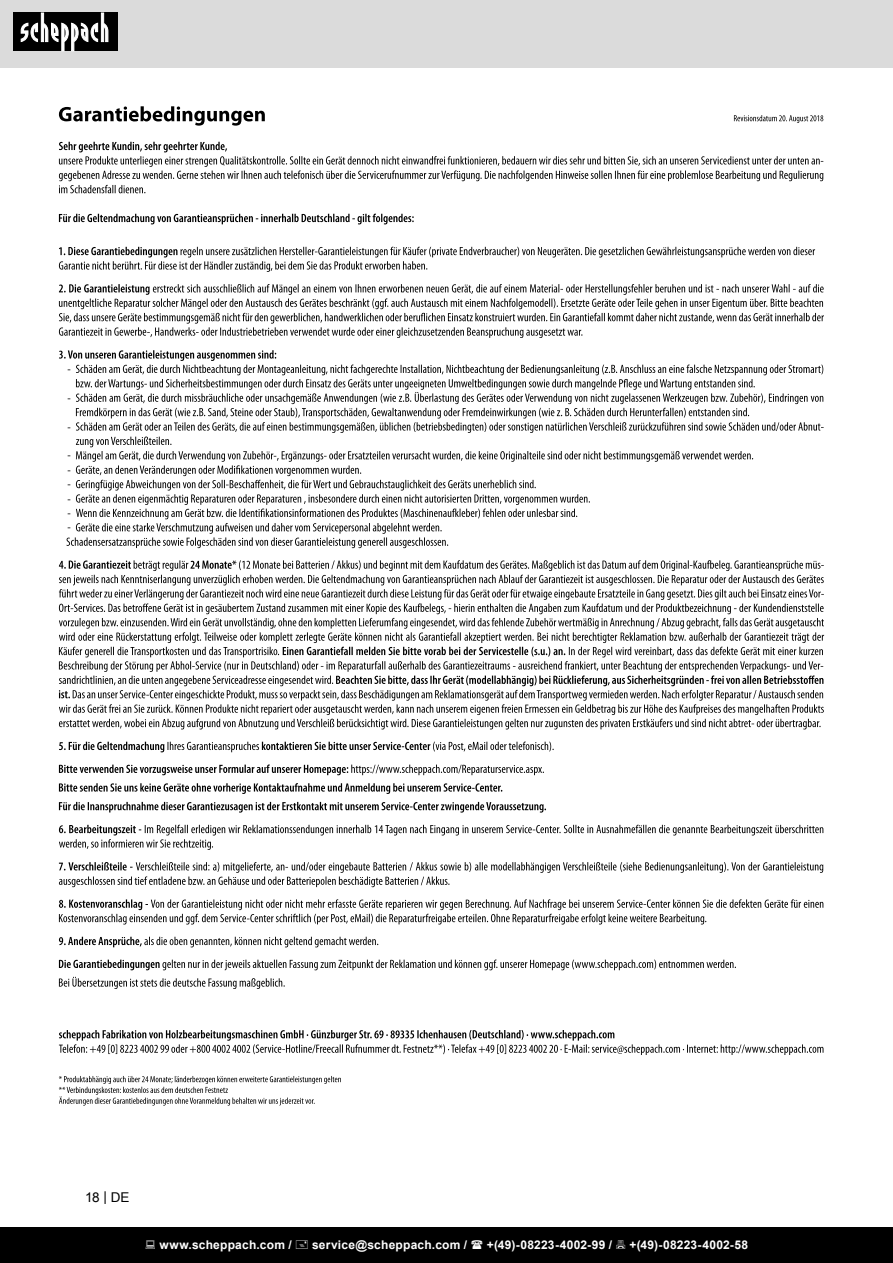
<style>
.page{position:relative;width:893px;height:1263px;background:#fff}
.page>*{position:absolute;margin:0;border:0;box-sizing:border-box;transform-origin:0 0}
.t1{font:13.5px "Arial";color:#000}
.t2{font:700 12px "Arial";letter-spacing:.02em;color:#fff}
.t3{font:condensed 12px/14.4px "Myriad Pro";color:#000;text-align:justify}
</style>
<div class="page">
<div style="left:0;top:0;width:893px;height:67px;background:#dbdbdb"></div>
<div style="left:0;top:1227px;width:893px;height:36px;background:#000"></div>
<div style="left:13px;top:13px;width:105px;height:38px;background:#000"></div>
<svg style="left:21px;top:13px;width:87px;height:38px"></svg>
<svg style="left:59px;top:106px;width:764px;height:20px"></svg>
<svg style="left:59px;top:142px;width:764px;height:51px"></svg>
<svg style="left:59px;top:214px;width:355px;height:10px"></svg>
<svg style="left:59px;top:247px;width:756px;height:25px"></svg>
<svg style="left:59px;top:284px;width:765px;height:54px"></svg>
<svg style="left:59px;top:350px;width:765px;height:198px"></svg>
<svg style="left:59px;top:560px;width:765px;height:169px"></svg>
<svg style="left:59px;top:741px;width:495px;height:11px"></svg>
<svg style="left:59px;top:764px;width:485px;height:11px"></svg>
<svg style="left:59px;top:783px;width:443px;height:11px"></svg>
<svg style="left:59px;top:802px;width:487px;height:11px"></svg>
<svg style="left:59px;top:825px;width:764px;height:25px"></svg>
<svg style="left:59px;top:862px;width:764px;height:25px"></svg>
<svg style="left:59px;top:899px;width:764px;height:25px"></svg>
<svg style="left:59px;top:937px;width:319px;height:10px"></svg>
<svg style="left:59px;top:959px;width:677px;height:11px"></svg>
<svg style="left:59px;top:977px;width:226px;height:12px"></svg>
<svg style="left:59px;top:1030px;width:764px;height:25px"></svg>
<svg style="left:59px;top:1076px;width:282px;height:29px"></svg>
<p class="t3" style="left:67px;top:362px;width:5px">-</p>
<p class="t3" style="left:67px;top:390px;width:5px">-</p>
<p class="t3" style="left:67px;top:419px;width:5px">-</p>
<p class="t3" style="left:67px;top:448px;width:5px">- - - - - -</p>
<p class="t1" style="left:85px;top:1188px;width:46px">18 | DE</p>
<p class="t2" style="left:159px;top:1236px;width:134px">www.scheppach.com /</p>
<p class="t2" style="left:312px;top:1236px;width:157px">service@scheppach.com /</p>
<p class="t2" style="left:487px;top:1236px;width:127px">+(49)-08223-4002-99 /</p>
<p class="t2" style="left:629px;top:1236px;width:120px">+(49)-08223-4002-58</p>
</div>
